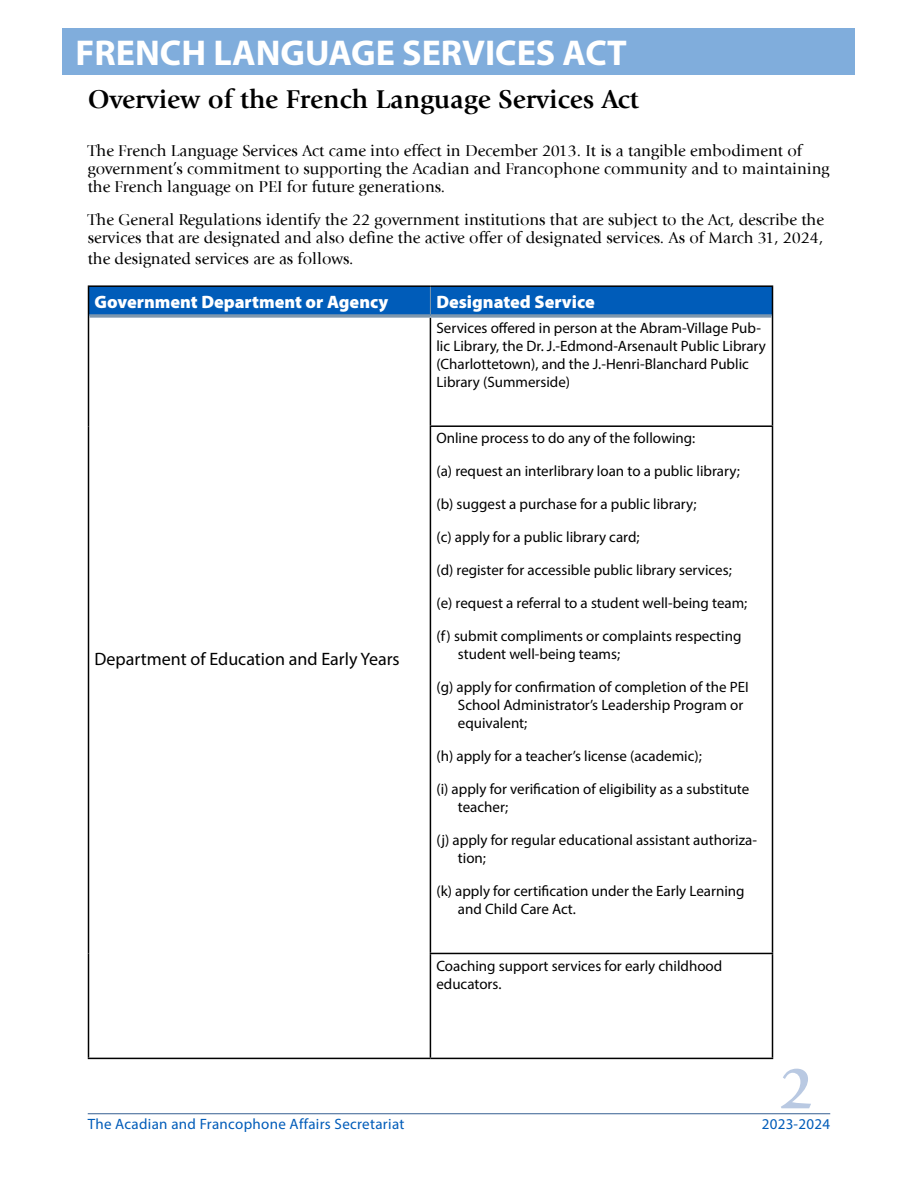
<style>
.page{position:relative;width:918px;height:1188px;background:#fff}
.page>*{position:absolute;margin:0;border:0;box-sizing:border-box;transform-origin:0 0}
.t1{font:700 61.5px "Giovanni Std";color:#b9c9e2}
.t2{font:700 36px "Myriad Pro";color:#fff}
.t3{font:700 27px "Giovanni";color:#000}
.t4{font:900 18px "Myriad Pro";color:#fff}
.t5{font:18px "Myriad Pro";color:#000}
.t6{font:16.5px/18px "Giovanni";color:#000}
.t7{font:15px/18px "Myriad Pro";color:#000}
.t8{font:15px "Myriad Pro";letter-spacing:.02em;color:#005cb9}
</style>
<div class="page">
<hr style="left:88px;top:1113px;width:742px;height:1px;background:#365f91">
<div style="left:63px;top:28px;width:792px;height:47px;background:#80addc"></div>
<hr style="left:88px;top:285px;width:342px;height:2px;background:#000">
<hr style="left:430px;top:285px;width:343px;height:2px;background:#000">
<hr style="left:88px;top:316px;width:1px;height:110px;background:#000">
<hr style="left:430px;top:318px;width:1px;height:107px;background:#000">
<hr style="left:772px;top:316px;width:1px;height:109px;background:#000">
<hr style="left:88px;top:426px;width:1px;height:527px;background:#000">
<hr style="left:430px;top:425px;width:343px;height:2px;background:#000">
<hr style="left:430px;top:427px;width:1px;height:526px;background:#000">
<hr style="left:772px;top:427px;width:1px;height:526px;background:#000">
<hr style="left:88px;top:953px;width:1px;height:105px;background:#000">
<hr style="left:430px;top:953px;width:343px;height:1px;background:#000">
<hr style="left:430px;top:954px;width:1px;height:104px;background:#000">
<hr style="left:772px;top:954px;width:1px;height:104px;background:#000">
<hr style="left:88px;top:1058px;width:342px;height:1px;background:#000">
<hr style="left:430px;top:1058px;width:343px;height:1px;background:#000">
<div style="left:88px;top:286px;width:685px;height:30px;background:#005cb9"></div>
<svg style="left:89px;top:314px;width:341px;height:4px"></svg>
<svg style="left:430px;top:314px;width:342px;height:4px"></svg>
<h2 class="t2" style="left:76px;top:29px;width:553px">FRENCH LANGUAGE SERVICES ACT</h2>
<h3 class="t3" style="left:88px;top:83px;width:552px">Overview of the French Language Services Act</h3>
<p class="t6" style="left:88px;top:142px;width:743px">The French Language Services Act came into effect in December 2013. It is a tangible embodiment of government’s commitment to supporting the Acadian and Francophone community and to maintaining the French language on PEI for future generations.</p>
<p class="t6" style="left:88px;top:211px;width:738px">The General Regulations identify the 22 government institutions that are subject to the Act, describe the services that are designated and also define the active offer of designated services. As of March 31, 2024,</p>
<p class="t6" style="left:88px;top:250px;width:267px">the designated services are as follows.</p>
<p class="t4" style="left:94px;top:290px;width:295px">Government Department or Agency</p>
<p class="t4" style="left:436px;top:290px;width:160px">Designated Service</p>
<p class="t5" style="left:94px;top:648px;width:307px">Department of Education and Early Years</p>
<p class="t7" style="left:436px;top:319px;width:331px">Services offered in person at the Abram-Village Pub&shy;lic Library, the Dr. J.-Edmond-Arsenault Public Library (Charlottetown), and the J.-Henri-Blanchard Public Library (Summerside)</p>
<p class="t7" style="left:436px;top:429px;width:261px">Online process to do any of the following:</p>
<p class="t7" style="left:436px;top:462px;width:305px">(a) request an interlibrary loan to a public library;</p>
<p class="t7" style="left:436px;top:495px;width:262px">(b) suggest a purchase for a public library;</p>
<p class="t7" style="left:436px;top:528px;width:205px">(c) apply for a public library card;</p>
<p class="t7" style="left:436px;top:561px;width:297px">(d) register for accessible public library services;</p>
<p class="t7" style="left:436px;top:594px;width:312px">(e) request a referral to a student well-being team;</p>
<p class="t7" style="left:458px;top:627px;width:285px;text-indent:-21px">(f) submit compliments or complaints respecting student well-being teams;</p>
<p class="t7" style="left:458px;top:678px;width:292px;text-indent:-21px">(g) apply for confirmation of completion of the PEI<br>School Administrator’s Leadership Program or equivalent;</p>
<p class="t7" style="left:436px;top:747px;width:267px">(h) apply for a teacher’s license (academic);</p>
<p class="t7" style="left:458px;top:780px;width:293px;text-indent:-21px">(i) apply for verification of eligibility as a substitute teacher;</p>
<p class="t7" style="left:458px;top:831px;width:301px;text-indent:-21px">(j) apply for regular educational assistant authoriza&shy;tion;</p>
<p class="t7" style="left:458px;top:882px;width:288px;text-indent:-21px">(k) apply for certification under the Early Learning and Child Care Act.</p>
<p class="t7" style="left:436px;top:956px;width:287px">Coaching support services for early childhood educators.</p>
<h1 class="t1" style="left:779px;top:1052px;width:36px">2</h1>
<p class="t8" style="left:88px;top:1115px;width:318px">The Acadian and Francophone Affairs Secretariat</p>
<p class="t8" style="left:762px;top:1115px;width:70px">2023-2024</p>
</div>
